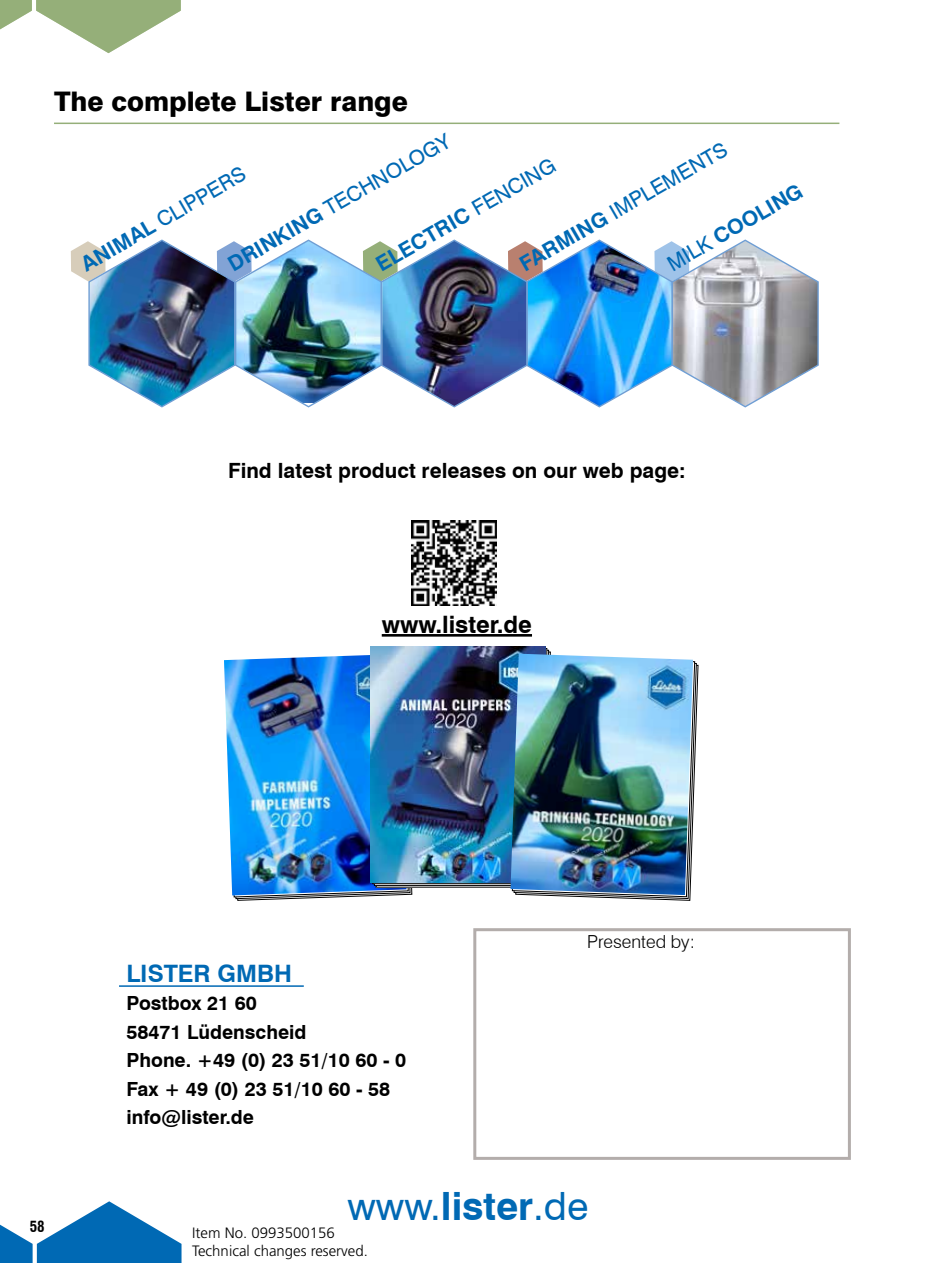
<style>
.page{position:relative;width:936px;height:1263px;background:#fff}
.page>*{position:absolute;margin:0;border:0;box-sizing:border-box;transform-origin:0 0}
.t1{font:39px "Swiss 721 BT";color:#0069b4}
.t2{font:800 27px "Swiss 721 BT";color:#000}
.t3{font:700 24px "Swiss 721 BT";color:#000}
.t4{font:700 24px "Swiss 721 BT";color:#0069b4}
.t5{font:21px "Swiss 721 BT";color:#0069b4}
.t6{font:700 21px "Swiss 721 BT";color:#000}
.t7{font:700 21px "Swiss 721 BT";color:#0069b4}
.t8{font:700 19.5px/28.5px "Swiss 721 BT";color:#000}
.t9{font:300 18px "Swiss 721 BT";color:#000}
.t10{font:300 15px/18px "Frutiger";color:#000}
.t11{font:700 condensed 15px "Swiss 721 BT";color:#000}
.s1{font-weight:700}
.s2{font-weight:400}
</style>
<div class="page">
<hr style="left:54px;top:123px;width:785px;height:1px;background:#95af79">
<svg style="left:232px;top:887px;width:180px;height:14px"></svg>
<img style="left:224px;top:654px;width:182px;height:241px">
<img style="left:371px;top:647px;width:174px;height:235px">
<svg style="left:524px;top:661px;width:174px;height:240px"></svg>
<img style="left:510px;top:654px;width:183px;height:241px">
<img style="left:71px;top:239px;width:748px;height:169px">
<hr style="left:382px;top:634px;width:150px;height:3px;background:#000">
<img style="left:411px;top:520px;width:85px;height:85px">
<div style="left:473px;top:928px;width:377px;height:232px;background:#fff;border:3px solid #b3adab"></div>
<hr style="left:119px;top:985px;width:185px;height:2px;background:#0069b4">
<svg style="left:0;top:0;width:181px;height:53px"></svg>
<svg style="left:0;top:1201px;width:181px;height:62px"></svg>
<h2 class="t2" style="left:54px;top:85px;width:355px">The complete Lister range</h2>
<p class="t5" style="left:223px;top:254px;width:254px;rotate:-30deg"><span class="s1">DRINKING</span> TECHNOLOGY</p>
<p class="t5" style="left:515px;top:254px;width:237px;rotate:-30deg"><span class="s1">FARMING</span> IMPLEMENTS</p>
<p class="t7" style="left:371px;top:254px;width:205px;rotate:-30deg">ELECTRIC <span class="s2">FENCING</span></p>
<p class="t5" style="left:76px;top:254px;width:188px;rotate:-30deg"><span class="s1">ANIMAL</span> CLIPPERS</p>
<p class="t7" style="left:662px;top:254px;width:154px;rotate:-30deg"><span class="s2">MILK</span> COOLING</p>
<p class="t6" style="left:228px;top:458px;width:459px">Find latest product releases on our web page:</p>
<p class="t3" style="left:382px;top:610px;width:152px">www.lister.de</p>
<p class="t11" style="left:30px;top:1217px;width:16px">58</p>
<p class="t4" style="left:126px;top:959px;width:167px">LISTER GMBH</p>
<p class="t8" style="left:126px;top:989px;width:281px">Postbox 21 60<br>58471 Lüdenscheid<br>Phone. +49 (0) 23 51/10 60 - 0<br>Fax + 49 (0) 23 51/10 60 - 58 info@lister.de</p>
<p class="t9" style="left:587px;top:931px;width:109px">Presented by:</p>
<h1 class="t1" style="left:347px;top:1183px;width:242px">www.<span class="s1">lister</span>.de</h1>
<p class="t10" style="left:192px;top:1223px;width:177px">Item No. 0993500156<br>Technical changes reserved.</p>
</div>
